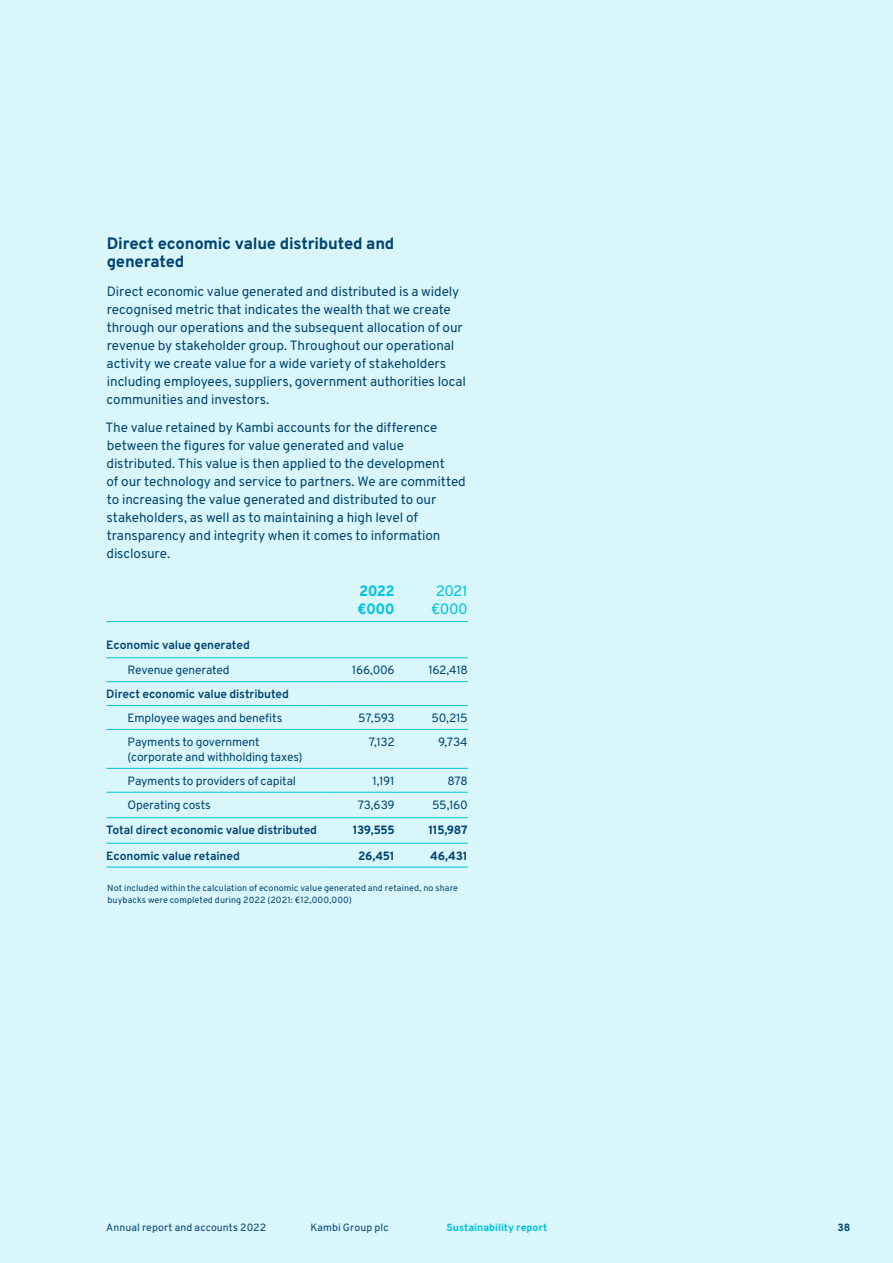
<style>
.page{position:relative;width:893px;height:1263px;background:#d9f6fa}
.page>*{position:absolute;margin:0;border:0;box-sizing:border-box;transform-origin:0 0}
.t1{font:800 16.5px/18px "Overpass";letter-spacing:-.01em;color:#004572}
.t2{font:800 15px/18px "Overpass";letter-spacing:-.04em;color:#00c4de}
.t3{font:15px/18px "Overpass";letter-spacing:-.025em;color:#00c4de;text-align:center}
.t4{font:13.5px/18px "Overpass";letter-spacing:-.005em;color:#004572}
.t5{font:12px/15px "Overpass";letter-spacing:-.01em;color:#004572}
.t6{font:700 12px "Overpass";letter-spacing:-.01em;color:#004572}
.t7{font:800 12px "Overpass";letter-spacing:-.03em;color:#004572}
.t8{font:10.5px "Overpass";letter-spacing:.01em;color:#004572}
.t9{font:800 10.5px "Overpass";letter-spacing:-.005em;color:#00c4de}
.t10{font:800 10.5px "Overpass";color:#004572}
.t11{font:9px/12px "Overpass";letter-spacing:.01em;color:#004572}
</style>
<div class="page">
<hr style="left:106px;top:621px;width:216px;height:1px;background:#00c4de">
<hr style="left:322px;top:621px;width:73px;height:1px;background:#00c4de">
<hr style="left:395px;top:621px;width:73px;height:1px;background:#00c4de">
<hr style="left:106px;top:657px;width:216px;height:1px;background:#00c4de">
<hr style="left:322px;top:657px;width:73px;height:1px;background:#00c4de">
<hr style="left:395px;top:657px;width:73px;height:1px;background:#00c4de">
<hr style="left:106px;top:681px;width:216px;height:1px;background:#00c4de">
<hr style="left:322px;top:681px;width:73px;height:1px;background:#00c4de">
<hr style="left:395px;top:681px;width:73px;height:1px;background:#00c4de">
<hr style="left:106px;top:705px;width:216px;height:1px;background:#00c4de">
<hr style="left:322px;top:705px;width:73px;height:1px;background:#00c4de">
<hr style="left:395px;top:705px;width:73px;height:1px;background:#00c4de">
<hr style="left:106px;top:729px;width:216px;height:1px;background:#00c4de">
<hr style="left:322px;top:729px;width:73px;height:1px;background:#00c4de">
<hr style="left:395px;top:729px;width:73px;height:1px;background:#00c4de">
<hr style="left:106px;top:768px;width:216px;height:1px;background:#00c4de">
<hr style="left:322px;top:768px;width:73px;height:1px;background:#00c4de">
<hr style="left:395px;top:768px;width:73px;height:1px;background:#00c4de">
<hr style="left:106px;top:792px;width:216px;height:1px;background:#00c4de">
<hr style="left:322px;top:792px;width:73px;height:1px;background:#00c4de">
<hr style="left:395px;top:792px;width:73px;height:1px;background:#00c4de">
<hr style="left:106px;top:817px;width:216px;height:1px;background:#00c4de">
<hr style="left:322px;top:817px;width:73px;height:1px;background:#00c4de">
<hr style="left:395px;top:817px;width:73px;height:1px;background:#00c4de">
<hr style="left:106px;top:843px;width:216px;height:1px;background:#00c4de">
<hr style="left:322px;top:843px;width:73px;height:1px;background:#00c4de">
<hr style="left:395px;top:843px;width:73px;height:1px;background:#00c4de">
<hr style="left:106px;top:867px;width:216px;height:1px;background:#00c4de">
<hr style="left:322px;top:867px;width:73px;height:1px;background:#00c4de">
<hr style="left:395px;top:867px;width:73px;height:1px;background:#00c4de">
<p class="t1" style="left:107px;top:235px;width:289px">Direct economic value distributed and generated</p>
<p class="t4" style="left:107px;top:282px;width:361px">Direct economic value generated and distributed is a widely recognised metric that indicates the wealth that we create through our operations and the subsequent allocation of our revenue by stakeholder group. Throughout our operational activity we create value for a wide variety of stakeholders including employees, suppliers, government authorities local communities and investors.</p>
<p class="t4" style="left:105px;top:419px;width:362px">The value retained by Kambi accounts for the difference between the figures for value generated and value distributed. This value is then applied to the development<br>of our technology and service to partners. We are committed to increasing the value generated and distributed to our stakeholders, as well as to maintaining a high level of transparency and integrity when it comes to information disclosure.</p>
<p class="t2" style="left:357px;top:582px;width:39px">2022 €000</p>
<p class="t3" style="left:431px;top:582px;width:38px">2021 €000</p>
<p class="t6" style="left:106px;top:636px;width:145px">Economic value generated</p>
<p class="t5" style="left:128px;top:663px;width:104px">Revenue generated</p>
<p class="t5" style="left:352px;top:663px;width:44px">166,006</p>
<p class="t5" style="left:428px;top:663px;width:41px">162,418</p>
<p class="t6" style="left:106px;top:685px;width:184px">Direct economic value distributed</p>
<p class="t5" style="left:128px;top:710px;width:156px">Employee wages and benefits</p>
<p class="t5" style="left:358px;top:710px;width:38px">57,593</p>
<p class="t5" style="left:431px;top:710px;width:38px">50,215</p>
<p class="t5" style="left:128px;top:734px;width:176px">Payments to government (corporate and withholding taxes)</p>
<p class="t5" style="left:369px;top:734px;width:28px">7,132</p>
<p class="t5" style="left:438px;top:734px;width:31px">9,734</p>
<p class="t5" style="left:128px;top:773px;width:170px">Payments to providers of capital</p>
<p class="t5" style="left:372px;top:773px;width:24px">1,191</p>
<p class="t5" style="left:447px;top:773px;width:22px">878</p>
<p class="t5" style="left:128px;top:797px;width:85px">Operating costs</p>
<p class="t5" style="left:358px;top:797px;width:39px">73,639</p>
<p class="t5" style="left:432px;top:797px;width:37px">55,160</p>
<p class="t6" style="left:106px;top:821px;width:212px">Total direct economic value distributed</p>
<p class="t7" style="left:353px;top:821px;width:44px">139,555</p>
<p class="t7" style="left:428px;top:821px;width:41px">115,987</p>
<p class="t6" style="left:106px;top:847px;width:135px">Economic value retained</p>
<p class="t7" style="left:358px;top:847px;width:38px">26,451</p>
<p class="t7" style="left:430px;top:847px;width:39px">46,431</p>
<p class="t11" style="left:107px;top:882px;width:352px">Not included within the calculation of economic value generated and retained, no share buybacks were completed during 2022 (2021: €12,000,000)</p>
<p class="t8" style="left:106px;top:1220px;width:161px">Annual report and accounts 2022</p>
<p class="t8" style="left:310px;top:1220px;width:80px">Kambi Group plc</p>
<p class="t9" style="left:446px;top:1220px;width:102px">Sustainability report</p>
<p class="t10" style="left:838px;top:1220px;width:14px">38</p>
</div>
